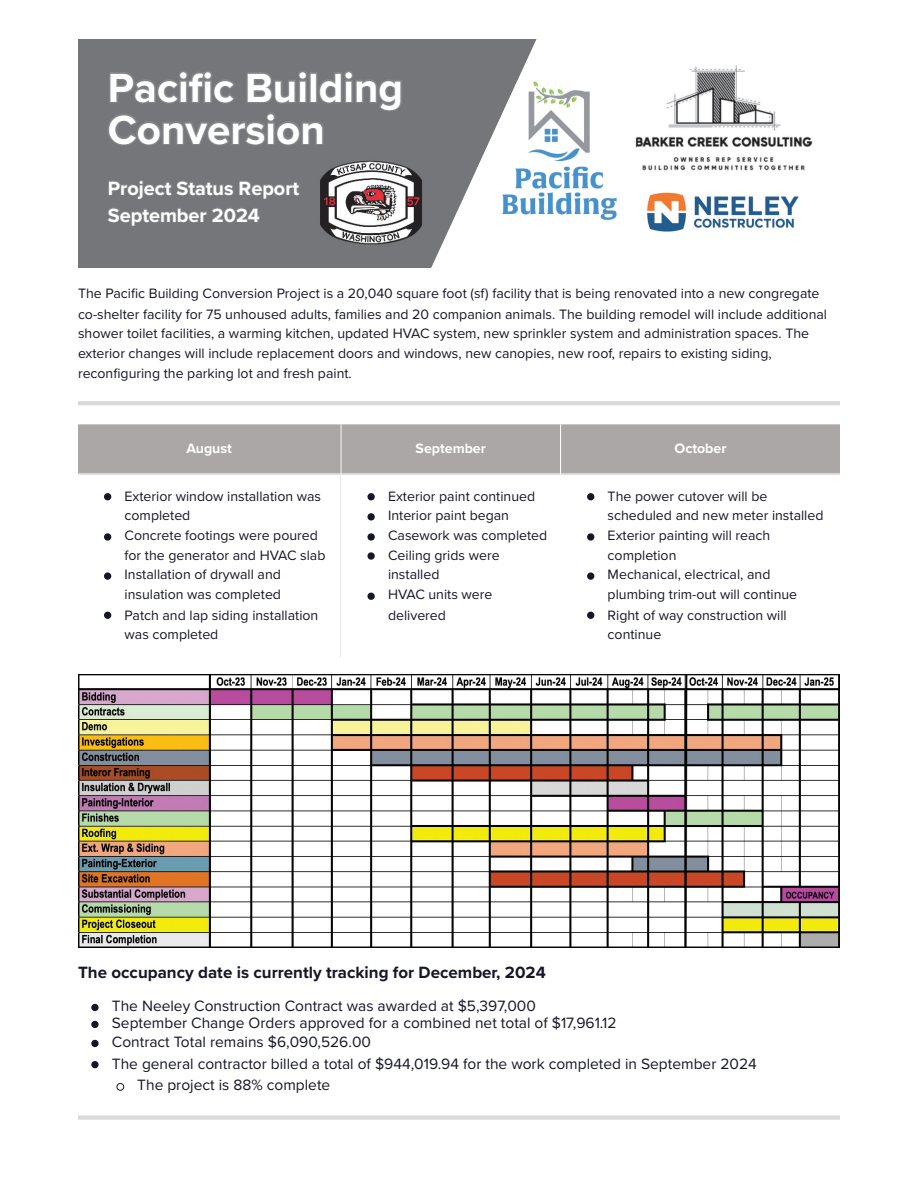
<style>
.page{position:relative;width:918px;height:1188px;background:#fff}
.page>*{position:absolute;margin:0;border:0;box-sizing:border-box;transform-origin:0 0}
.t1{font:700 42.15px/41.8px "Proxima Nova";color:#fff}
.t2{font:700 19.8px/27px "Proxima Nova";color:#fff}
.t3{font:700 16.95px "Proxima Nova";color:#161726}
.t4{font:15.45px/17px "Proxima Nova";color:#161726}
.t5{font:14.1px/19.6px "Proxima Nova";color:#161726}
.t6{font:700 14.1px "Proxima Nova";color:#fff}
</style>
<div class="page">
<div style="left:78px;top:39px;width:762px;height:229px;background:#757679"></div>
<svg style="left:431px;top:39px;width:409px;height:229px;fill:#fff"></svg>
<img style="left:320px;top:160px;width:103px;height:85px">
<img style="left:644px;top:191px;width:157px;height:42px">
<img style="left:629px;top:62px;width:188px;height:121px">
<img style="left:477px;top:81px;width:159px;height:152px">
<img style="left:629px;top:81px;width:7px;height:102px">
<svg style="left:108px;top:71px;width:294px;height:74px"></svg>
<svg style="left:109px;top:180px;width:190px;height:19px"></svg>
<svg style="left:108px;top:208px;width:152px;height:18px"></svg>
<hr style="left:78px;top:401px;width:762px;height:4px;background:#d8d9db">
<div style="left:78px;top:424px;width:762px;height:49px;background:#aba7a6"></div>
<svg style="left:104px;top:493px;width:7px;height:7px"></svg>
<svg style="left:104px;top:533px;width:7px;height:8px"></svg>
<svg style="left:104px;top:572px;width:7px;height:8px"></svg>
<svg style="left:104px;top:612px;width:7px;height:7px"></svg>
<svg style="left:367px;top:493px;width:8px;height:7px"></svg>
<svg style="left:367px;top:513px;width:8px;height:8px"></svg>
<svg style="left:367px;top:533px;width:8px;height:8px"></svg>
<svg style="left:367px;top:552px;width:8px;height:8px"></svg>
<svg style="left:367px;top:593px;width:8px;height:7px"></svg>
<svg style="left:587px;top:493px;width:7px;height:7px"></svg>
<svg style="left:587px;top:533px;width:7px;height:8px"></svg>
<svg style="left:587px;top:572px;width:7px;height:8px"></svg>
<svg style="left:587px;top:612px;width:7px;height:7px"></svg>
<hr style="left:340px;top:424px;width:1px;height:234px;background:#fff">
<hr style="left:560px;top:424px;width:1px;height:234px;background:#fff">
<img style="left:78px;top:674px;width:762px;height:273px">
<svg style="left:91px;top:1004px;width:8px;height:7px"></svg>
<svg style="left:91px;top:1021px;width:8px;height:7px"></svg>
<svg style="left:91px;top:1040px;width:8px;height:7px"></svg>
<svg style="left:91px;top:1061px;width:8px;height:7px"></svg>
<svg style="left:116px;top:1083px;width:8px;height:8px"></svg>
<div style="left:78px;top:1115px;width:762px;height:5px;background:#d8d9db"></div>
<h1 class="t1" style="left:108px;top:69px;width:297px">Pacific Building<br>Conversion</h1>
<h2 class="t2" style="left:108px;top:176px;width:193px">Project Status Report<br>September 2024</h2>
<p class="t5" style="left:78px;top:285px;width:751px">The Pacific Building Conversion Project is a 20,040 square foot (sf) facility that is being renovated into a new congregate co-shelter facility for 75 unhoused adults, families and 20 companion animals. The building remodel will include additional shower toilet facilities, a warming kitchen, updated HVAC system, new sprinkler system and administration spaces. The exterior changes will include replacement doors and windows, new canopies, new roof, repairs to existing siding, reconfiguring the parking lot and fresh paint.</p>
<p class="t6" style="left:186px;top:443px;width:47px">August</p>
<p class="t6" style="left:416px;top:443px;width:72px">September</p>
<p class="t6" style="left:675px;top:443px;width:53px">October</p>
<p class="t5" style="left:125px;top:487px;width:202px">Exterior window installation was completed<br>Concrete footings were poured for the generator and HVAC slab<br>Installation of drywall and insulation was completed<br>Patch and lap siding installation was completed</p>
<p class="t5" style="left:388px;top:487px;width:161px">Exterior paint continued<br>Interior paint began<br>Casework was completed<br>Ceiling grids were installed<br>HVAC units were delivered</p>
<p class="t5" style="left:608px;top:487px;width:217px">The power cutover will be scheduled and new meter installed<br>Exterior painting will reach completion<br>Mechanical, electrical, and plumbing trim-out will continue<br>Right of way construction will continue</p>
<p class="t3" style="left:78px;top:966px;width:469px">The occupancy date is currently tracking for December, 2024</p>
<p class="t4" style="left:112px;top:998px;width:506px">The Neeley Construction Contract was awarded at $5,397,000<br>September Change Orders approved for a combined net total of $17,961.12</p>
<p class="t4" style="left:112px;top:1034px;width:261px">Contract Total remains $6,090,526.00</p>
<p class="t4" style="left:112px;top:1056px;width:647px">The general contractor billed a total of $944,019.94 for the work completed in September 2024</p>
<p class="t4" style="left:137px;top:1077px;width:195px">The project is 88% complete</p>
</div>
